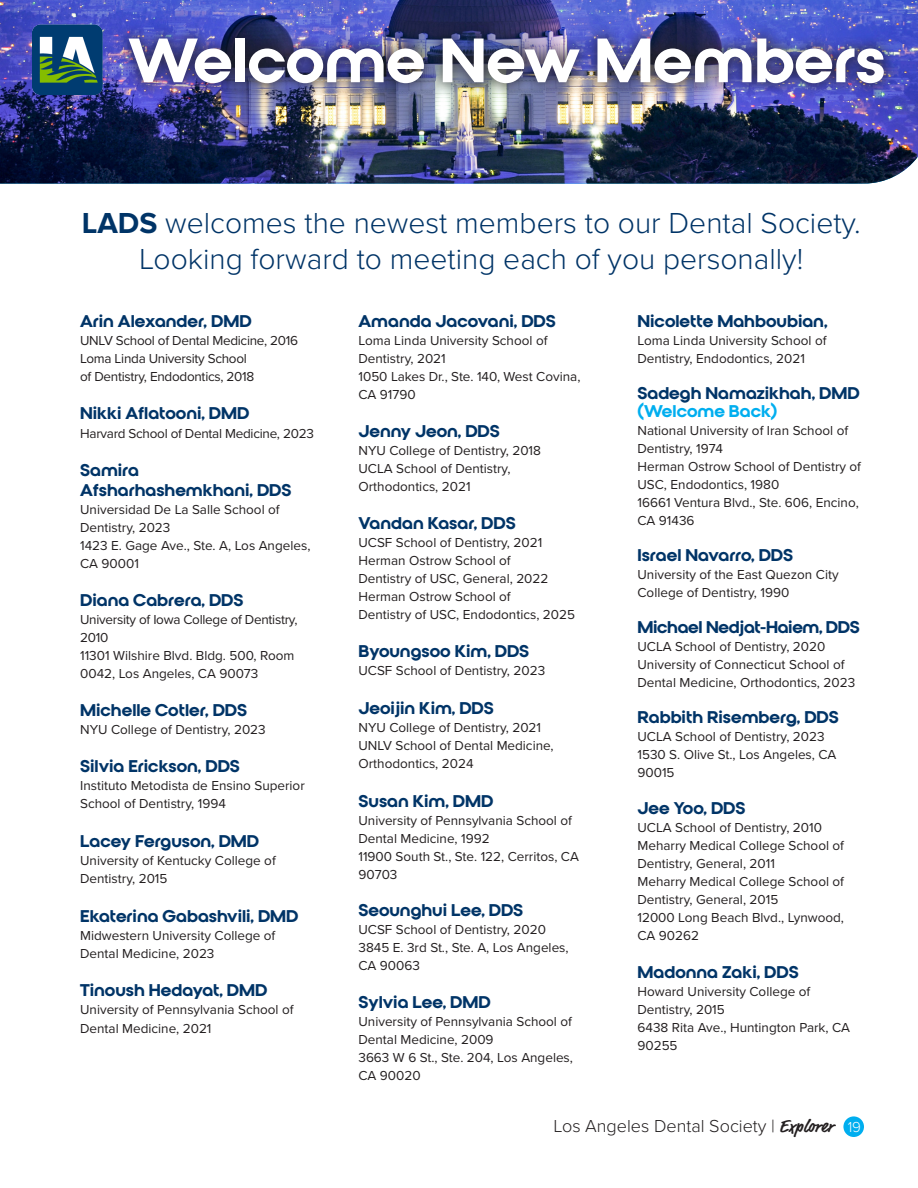
<style>
.page{position:relative;width:918px;height:1188px;background:#fff}
.page>*{position:absolute;margin:0;border:0;box-sizing:border-box;transform-origin:0 0}
.t1{font:700 60.75px "Qualy";color:#fff}
.t2{font:300 30px/36px "Proxima Nova";color:#003467;text-align:center}
.t3{font:300 18px "Proxima Nova";color:#231f20}
.t4{font:700 16.5px/19.8px "Qualy";color:#003467}
.t5{font:700 16.5px "Qualy";letter-spacing:-.02em;color:#003467}
.t6{font:700 16.5px "Qualy";color:#00aeef}
.t7{font:13.5px/18px "Proxima Nova";color:#231f20}
.t8{font:13.5px/18px "Proxima Nova";letter-spacing:-.02em;color:#231f20}
.s1{font-weight:700}
.s2{font-family:"Market Pro";font-weight:700}
.s3{font-size:15px;color:#fff}
</style>
<div class="page">
<div style="left:843px;top:1116px;width:21px;height:21px;background:#00aeef;border-radius:50%"></div>
<img style="left:0;top:0;width:918px;height:184px">
<div style="left:115px;top:24px;width:783px;height:74px;background:#231f20;opacity:.75"></div>
<img style="left:32px;top:23px;width:74px;height:71px">
<h1 class="t1" style="left:129px;top:23px;width:758px">Welcome New Members</h1>
<h2 class="t2" style="left:82px;top:203px;width:781px"><span class="s1">LADS</span> welcomes the newest members to our Dental Society.<br>Looking forward to meeting each of you personally!</h2>
<p class="t4" style="left:80px;top:311px;width:173px">Arin Alexander, DMD</p>
<p class="t8" style="left:80px;top:330px;width:220px">UNLV School of Dental Medicine, 2016<br>Loma Linda University School<br>of Dentistry, Endodontics, 2018</p>
<p class="t4" style="left:80px;top:403px;width:171px">Nikki Aflatooni, DMD</p>
<p class="t8" style="left:80px;top:423px;width:235px">Harvard School of Dental Medicine, 2023</p>
<p class="t4" style="left:80px;top:460px;width:213px">Samira<br>Afsharhashemkhani, DDS</p>
<p class="t7" style="left:80px;top:500px;width:232px">Universidad De La Salle School of<br>Dentistry, 2023<br>1423 E. Gage Ave., Ste. A, Los Angeles,<br>CA 90001</p>
<p class="t4" style="left:80px;top:591px;width:165px">Diana Cabrera, DDS</p>
<p class="t7" style="left:80px;top:610px;width:219px">University of Iowa College of Dentistry,<br>2010<br>11301 Wilshire Blvd. Bldg. 500, Room<br>0042, Los Angeles, CA 90073</p>
<p class="t4" style="left:80px;top:700px;width:169px">Michelle Cotler, DDS</p>
<p class="t7" style="left:80px;top:720px;width:187px">NYU College of Dentistry, 2023</p>
<p class="t4" style="left:80px;top:757px;width:161px">Silvia Erickson, DDS</p>
<p class="t7" style="left:80px;top:776px;width:226px">Instituto Metodista de Ensino Superior<br>School of Dentistry, 1994</p>
<p class="t4" style="left:80px;top:831px;width:181px">Lacey Ferguson, DMD</p>
<p class="t7" style="left:80px;top:850px;width:197px;line-height:18.6px">University of Kentucky College of<br>Dentistry, 2015</p>
<p class="t4" style="left:80px;top:906px;width:220px">Ekaterina Gabashvili, DMD</p>
<p class="t7" style="left:80px;top:926px;width:197px">Midwestern University College of<br>Dental Medicine, 2023</p>
<p class="t4" style="left:80px;top:981px;width:189px">Tinoush Hedayat, DMD</p>
<p class="t7" style="left:80px;top:1000px;width:215px;line-height:18.6px">University of Pennsylvania School of<br>Dental Medicine, 2021</p>
<p class="t4" style="left:359px;top:311px;width:199px">Amanda Jacovani, DDS</p>
<p class="t7" style="left:358px;top:330px;width:223px">Loma Linda University School of<br>Dentistry, 2021<br>1050 Lakes Dr., Ste. 140, West Covina,<br>CA 91790</p>
<p class="t4" style="left:358px;top:421px;width:143px">Jenny Jeon, DDS</p>
<p class="t7" style="left:358px;top:441px;width:184px">NYU College of Dentistry, 2018<br>UCLA School of Dentistry,<br>Orthodontics, 2021</p>
<p class="t4" style="left:358px;top:513px;width:159px">Vandan Kasar, DDS</p>
<p class="t7" style="left:358px;top:533px;width:218px">UCSF School of Dentistry, 2021<br>Herman Ostrow School of<br>Dentistry of USC, General, 2022<br>Herman Ostrow School of<br>Dentistry of USC, Endodontics, 2025</p>
<p class="t4" style="left:358px;top:641px;width:172px">Byoungsoo Kim, DDS</p>
<p class="t7" style="left:358px;top:661px;width:188px">UCSF School of Dentistry, 2023</p>
<p class="t4" style="left:358px;top:698px;width:137px">Jeoijin Kim, DDS</p>
<p class="t7" style="left:358px;top:717px;width:197px">NYU College of Dentistry, 2021<br>UNLV School of Dental Medicine,<br>Orthodontics, 2024</p>
<p class="t4" style="left:358px;top:791px;width:136px">Susan Kim, DMD</p>
<p class="t7" style="left:358px;top:810px;width:222px">University of Pennsylvania School of<br>Dental Medicine, 1992<br>11900 South St., Ste. 122, Cerritos, CA<br>90703</p>
<p class="t4" style="left:358px;top:901px;width:166px">Seounghui Lee, DDS</p>
<p class="t7" style="left:358px;top:920px;width:212px">UCSF School of Dentistry, 2020<br>3845 E. 3rd St., Ste. A, Los Angeles,<br>CA 90063</p>
<p class="t4" style="left:358px;top:993px;width:134px">Sylvia Lee, DMD</p>
<p class="t7" style="left:358px;top:1012px;width:216px">University of Pennsylvania School of<br>Dental Medicine, 2009<br>3663 W 6 St., Ste. 204, Los Angeles,<br>CA 90020</p>
<p class="t4" style="left:638px;top:311px;width:192px">Nicolette Mahboubian,</p>
<p class="t7" style="left:638px;top:330px;width:191px">Loma Linda University School of<br>Dentistry, Endodontics, 2021</p>
<p class="t4" style="left:638px;top:383px;width:224px">Sadegh Namazikhah, DMD</p>
<p class="t6" style="left:638px;top:401px;width:141px">(Welcome Back)</p>
<p class="t7" style="left:638px;top:420px;width:225px">National University of Iran School of<br>Dentistry, 1974<br>Herman Ostrow School of Dentistry of<br>USC, Endodontics, 1980<br>16661 Ventura Blvd., Ste. 606, Encino,<br>CA 91436</p>
<p class="t4" style="left:638px;top:545px;width:157px">Israel Navarro, DDS</p>
<p class="t7" style="left:638px;top:564px;width:203px">University of the East Quezon City<br>College of Dentistry, 1990</p>
<p class="t5" style="left:638px;top:616px;width:224px">Michael Nedjat-Haiem, DDS</p>
<p class="t7" style="left:638px;top:636px;width:219px">UCLA School of Dentistry, 2020<br>University of Connecticut School of<br>Dental Medicine, Orthodontics, 2023</p>
<p class="t4" style="left:638px;top:707px;width:203px">Rabbith Risemberg, DDS</p>
<p class="t7" style="left:638px;top:726px;width:200px">UCLA School of Dentistry, 2023<br>1530 S. Olive St., Los Angeles, CA<br>90015</p>
<p class="t4" style="left:638px;top:799px;width:110px">Jee Yoo, DDS</p>
<p class="t7" style="left:638px;top:818px;width:208px">UCLA School of Dentistry, 2010<br>Meharry Medical College School of<br>Dentistry, General, 2011<br>Meharry Medical College School of<br>Dentistry, General, 2015<br>12000 Long Beach Blvd., Lynwood,<br>CA 90262</p>
<p class="t4" style="left:638px;top:963px;width:163px">Madonna Zaki, DDS</p>
<p class="t7" style="left:638px;top:982px;width:214px">Howard University College of<br>Dentistry, 2015<br>6438 Rita Ave., Huntington Park, CA<br>90255</p>
<h3 class="t3" style="left:553px;top:1112px;width:309px">Los Angeles Dental Society | <span class="s2">Explorer</span> <span class="s3">19</span></h3>
</div>
